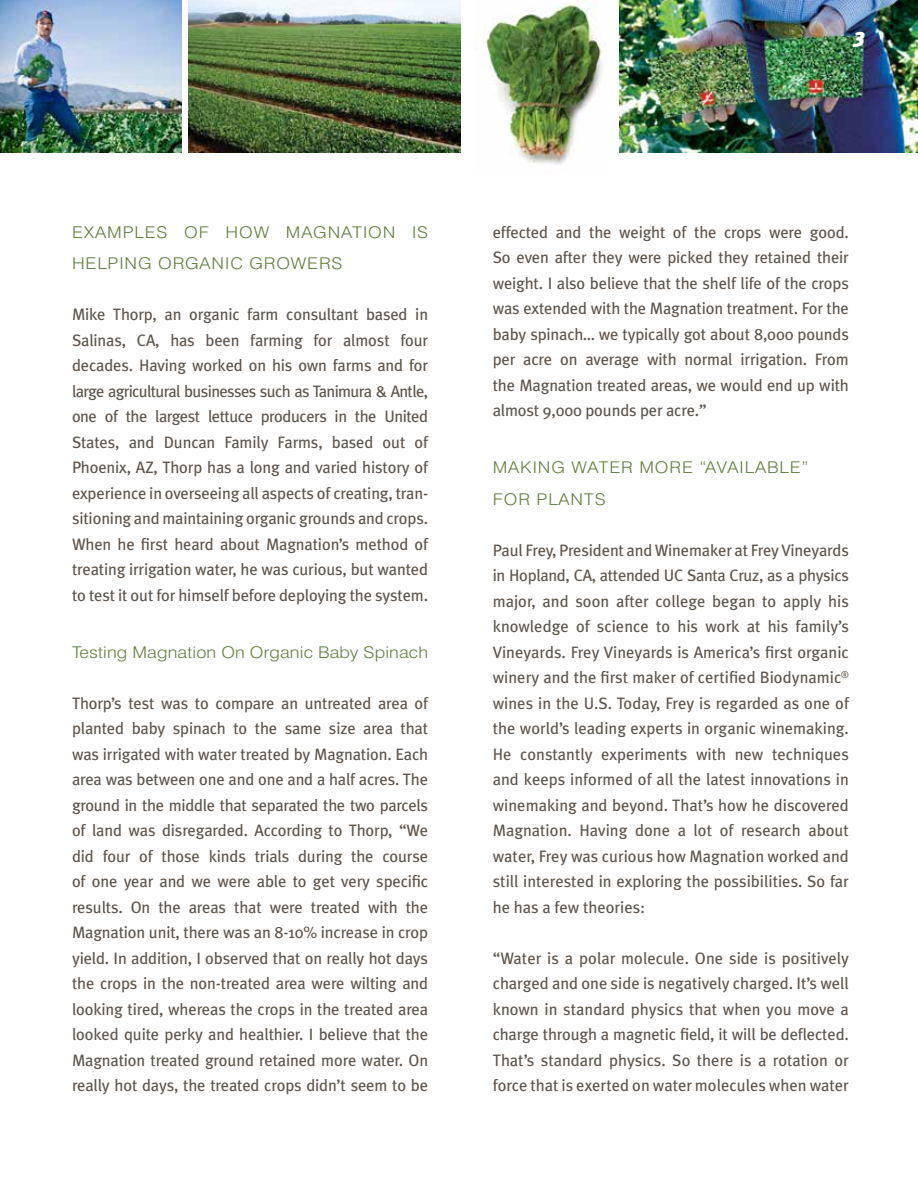
<style>
.page{position:relative;width:918px;height:1188px;background:#fff}
.page>*{position:absolute;margin:0;border:0;box-sizing:border-box;transform-origin:0 0}
.t1{font:italic 900 21px "Meta Plus";color:#fff}
.t2{font:16.5px/25.5px "Meta Plus";letter-spacing:-.01em;color:#5e544b;text-align:justify}
.t3{font:300 16.2px/31.5px "Swiss 721 BT";letter-spacing:.05em;color:#637e3d;scale:1.11 1}
.t4{font:300 16.2px "Swiss 721 BT";letter-spacing:.01em;color:#637e3d;scale:1.11 1}
</style>
<div class="page">
<img style="left:0;top:0;width:181px;height:152px">
<img style="left:188px;top:0;width:272px;height:152px">
<img style="left:485px;top:2px;width:118px;height:163px">
<img style="left:619px;top:0;width:299px;height:152px">
<p class="t1" style="left:854px;top:23px;width:12px">3</p>
<p class="t1" style="left:854px;top:36px;width:12px">3</p>
<p class="t3" style="left:72px;top:216px;width:322px">EXAMPLES OF HOW MAGNATION IS<br>HELPING ORGANIC GROWERS</p>
<p class="t2" style="left:72px;top:302px;width:358px">Mike Thorp, an organic farm consultant based in Salinas, CA, has been farming for almost four decades. Having worked on his own farms and for large agricultural businesses such as Tanimura &amp; Antle, one of the largest lettuce producers in the United States, and Duncan Family Farms, based out of Phoenix, AZ, Thorp has a long and varied history of experience in overseeing all aspects of creating, tran&shy;sitioning and maintaining organic grounds and crops.<br>When he first heard about Magnation’s method of treating irrigation water, he was curious, but wanted to test it out for himself before deploying the system.</p>
<p class="t4" style="left:72px;top:642px;width:322px">Testing Magnation On Organic Baby Spinach</p>
<p class="t2" style="left:72px;top:690px;width:358px">Thorp’s test was to compare an untreated area of planted baby spinach to the same size area that was irrigated with water treated by Magnation. Each area was between one and one and a half acres. The ground in the middle that separated the two parcels of land was disregarded. According to Thorp, “We did four of those kinds trials during the course of one year and we were able to get very specific results. On the areas that were treated with the Magnation unit, there was an 8-10% increase in crop yield. In addition, I observed that on really hot days the crops in the non-treated area were wilting and looking tired, whereas the crops in the treated area looked quite perky and healthier. I believe that the Magnation treated ground retained more water. On really hot days, the treated crops didn’t seem to be</p>
<p class="t2" style="left:493px;top:219px;width:358px">effected and the weight of the crops were good.<br>So even after they were picked they retained their weight. I also believe that the shelf life of the crops was extended with the Magnation treatment. For the baby spinach… we typically got about 8,000 pounds per acre on average with normal irrigation. From the Magnation treated areas, we would end up with almost 9,000 pounds per acre.”</p>
<p class="t3" style="left:493px;top:452px;width:286px">MAKING WATER MORE “AVAILABLE”<br>FOR PLANTS</p>
<p class="t2" style="left:493px;top:537px;width:358px">Paul Frey, President and Winemaker at Frey Vineyards in Hopland, CA, attended UC Santa Cruz, as a physics major, and soon after college began to apply his knowledge of science to his work at his family’s Vineyards. Frey Vineyards is America’s first organic winery and the first maker of certified Biodynamic<sup>® </sup>wines in the U.S. Today, Frey is regarded as one of the world’s leading experts in organic winemaking.<br>He constantly experiments with new techniques and keeps informed of all the latest innovations in winemaking and beyond. That’s how he discovered Magnation. Having done a lot of research about water, Frey was curious how Magnation worked and still interested in exploring the possibilities. So far he has a few theories:</p>
<p class="t2" style="left:493px;top:945px;width:358px">“Water is a polar molecule. One side is positively charged and one side is negatively charged. It’s well known in standard physics that when you move a charge through a magnetic field, it will be deflected.<br>That’s standard physics. So there is a rotation or force that is exerted on water molecules when water</p>
</div>
